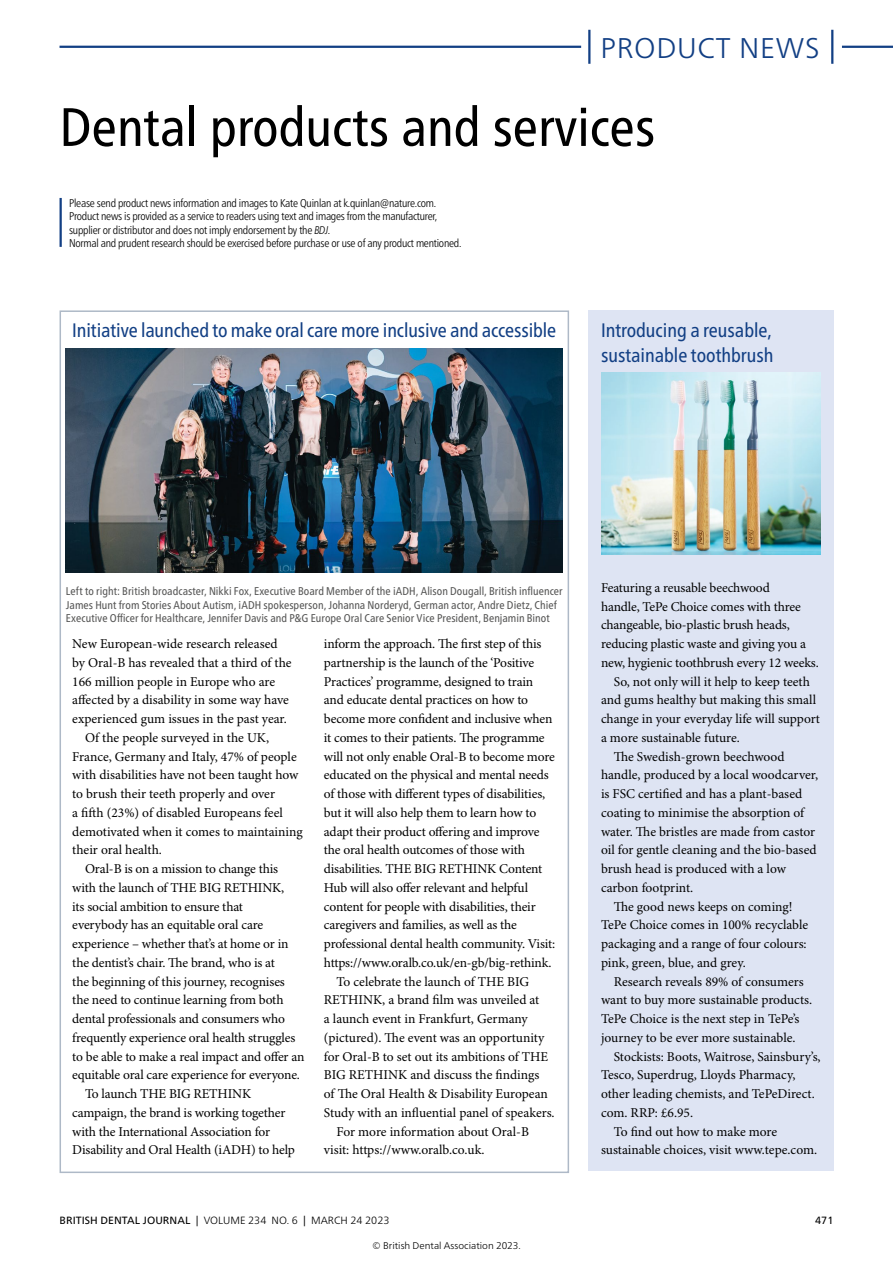
<style>
.page{position:relative;width:893px;height:1263px;background:#fff}
.page>*{position:absolute;margin:0;border:0;box-sizing:border-box;transform-origin:0 0}
.t1{font:54px "Frutiger Neue LT Pro Cn Rg 2";color:#000}
.t2{font:300 28.5px "Frutiger Neue LT Pro";letter-spacing:.025em;color:#123f84}
.Title_9_Cnd_13pt_286{font:19.5px/25.5px "Frutiger Neue LT Pro Cn Rg 2";letter-spacing:-.005em;color:#123f84}
.Para_9pt_ragged{font:13.5px/18.8px "Minion Pro";letter-spacing:-.01em;color:#000}
.Para_9pt_ragged_1st{font:13.5px/18.8px "Minion Pro";letter-spacing:-.01em;color:#000}
.t3{font:300 condensed 11.25px/13.5px "Frutiger Neue LT Pro";letter-spacing:-.02em;color:#000}
.Image_Caption_grey{font:condensed 11.25px/13.5px "Frutiger Neue LT Pro";letter-spacing:.005em;color:#565655}
.t4{font:300 10.5px "Frutiger Neue LT Pro";letter-spacing:.005em;color:#000}
.t5{font:10.5px "Frutiger Neue LT Pro";color:#000}
.t6{font:300 9.75px "Frutiger Neue LT Pro";color:#000}
.s1{font-style:italic}
.s2{font-weight:400}
</style>
<div class="page">
<hr style="left:60px;top:198px;width:2px;height:49px;background:#123f84">
<div style="left:588px;top:310px;width:245px;height:861px;background:#dee4f3"></div>
<img style="left:601px;top:372px;width:220px;height:182px">
<img style="left:66px;top:348px;width:497px;height:225px">
<hr style="left:60px;top:46px;width:521px;height:2px;background:#123f84">
<hr style="left:842px;top:46px;width:51px;height:2px;background:#123f84">
<hr style="left:588px;top:30px;width:2px;height:34px;background:#123f84">
<hr style="left:831px;top:30px;width:2px;height:34px;background:#123f84">
<h2 class="t2" style="left:601px;top:31px;width:221px">PRODUCT NEWS</h2>
<h1 class="t1" style="left:60px;top:95px;width:597px">Dental products and services</h1>
<p class="t3" style="left:69px;top:196px;width:394px">Please send product news information and images to Kate Quinlan at k.quinlan@nature.com.<br>Product news is provided as a service to readers using text and images from the manufacturer, supplier or distributor and does not imply endorsement by the <span class="s1">BDJ</span>.<br>Normal and prudent research should be exercised before purchase or use of any product mentioned.</p>
<p class="Title_9_Cnd_13pt_286" style="left:72px;top:317px;width:486px">Initiative launched to make oral care more inclusive and accessible</p>
<p class="Title_9_Cnd_13pt_286" style="left:601px;top:317px;width:174px">Introducing a reusable, sustainable toothbrush</p>
<p class="Image_Caption_grey" style="left:66px;top:585px;width:498px">Left to right: British broadcaster, Nikki Fox, Executive Board Member of the iADH, Alison Dougall, British influencer<br>James Hunt from Stories About Autism, iADH spokesperson, Johanna Norderyd, German actor, Andre Dietz, Chief<br>Executive Officer for Healthcare, Jennifer Davis and P&amp;G Europe Oral Care Senior Vice President, Benjamin Binot</p>
<p class="Para_9pt_ragged_1st" style="left:72px;top:635px;width:221px">New European-wide research released by Oral-B has revealed that a third of the 166 million people in Europe who are affected by a disability in some way have experienced gum issues in the past year.</p>
<p class="Para_9pt_ragged" style="left:72px;top:729px;width:232px;text-indent:13px">Of the people surveyed in the UK, France, Germany and Italy, 47% of people with disabilities have not been taught how to brush their teeth properly and over<br>a fifth (23%) of disabled Europeans feel demotivated when it comes to maintaining their oral health.</p>
<p class="Para_9pt_ragged" style="left:72px;top:860px;width:234px;text-indent:13px">Oral-B is on a mission to change this with the launch of THE BIG RETHINK,<br>its social ambition to ensure that<br>everybody has an equitable oral care experience – whether that’s at home or in the dentist’s chair. The brand, who is at<br>the beginning of this journey, recognises the need to continue learning from both dental professionals and consumers who frequently experience oral health struggles to be able to make a real impact and offer an equitable oral care experience for everyone.</p>
<p class="Para_9pt_ragged" style="left:72px;top:1085px;width:224px;text-indent:13px">To launch THE BIG RETHINK campaign, the brand is working together with the International Association for Disability and Oral Health (iADH) to help</p>
<p class="Para_9pt_ragged" style="left:324px;top:635px;width:233px">inform the approach. The first step of this partnership is the launch of the ‘Positive Practices’ programme, designed to train and educate dental practices on how to become more confident and inclusive when it comes to their patients. The programme will not only enable Oral-B to become more educated on the physical and mental needs of those with different types of disabilities, but it will also help them to learn how to adapt their product offering and improve the oral health outcomes of those with disabilities. THE BIG RETHINK Content Hub will also offer relevant and helpful content for people with disabilities, their caregivers and families, as well as the professional dental health community. Visit: https://www.oralb.co.uk/en-gb/big-rethink.</p>
<p class="Para_9pt_ragged" style="left:324px;top:972px;width:232px;text-indent:13px">To celebrate the launch of THE BIG RETHINK, a brand film was unveiled at<br>a launch event in Frankfurt, Germany (pictured). The event was an opportunity for Oral-B to set out its ambitions of THE BIG RETHINK and discuss the findings<br>of The Oral Health &amp; Disability European Study with an influential panel of speakers.</p>
<p class="Para_9pt_ragged" style="left:324px;top:1122px;width:207px;text-indent:13px">For more information about Oral-B visit: https://www.oralb.co.uk.</p>
<p class="Para_9pt_ragged_1st" style="left:601px;top:579px;width:219px">Featuring a reusable beechwood<br>handle, TePe Choice comes with three changeable, bio-plastic brush heads, reducing plastic waste and giving you a new, hygienic toothbrush every 12 weeks.</p>
<p class="Para_9pt_ragged" style="left:601px;top:672px;width:220px;text-indent:13px">So, not only will it help to keep teeth and gums healthy but making this small change in your everyday life will support a more sustainable future.</p>
<p class="Para_9pt_ragged" style="left:601px;top:747px;width:219px;text-indent:13px">The Swedish-grown beechwood handle, produced by a local woodcarver, is FSC certified and has a plant-based coating to minimise the absorption of water. The bristles are made from castor oil for gentle cleaning and the bio-based brush head is produced with a low carbon footprint.</p>
<p class="Para_9pt_ragged" style="left:601px;top:897px;width:209px;text-indent:13px">The good news keeps on coming!<br>TePe Choice comes in 100% recyclable packaging and a range of four colours: pink, green, blue, and grey.</p>
<p class="Para_9pt_ragged" style="left:601px;top:972px;width:213px;text-indent:13px">Research reveals 89% of consumers want to buy more sustainable products.<br>TePe Choice is the next step in TePe’s journey to be ever more sustainable.</p>
<p class="Para_9pt_ragged" style="left:601px;top:1047px;width:221px;text-indent:13px">Stockists: Boots, Waitrose, Sainsbury’s, Tesco, Superdrug, Lloyds Pharmacy, other leading chemists, and TePeDirect. com. RRP: £6.95.</p>
<p class="Para_9pt_ragged" style="left:601px;top:1122px;width:218px;text-indent:13px">To find out how to make more sustainable choices, visit www.tepe.com.</p>
<p class="t4" style="left:60px;top:1214px;width:331px"><span class="s2">BRITISH DENTAL JOURNAL |</span> VOLUME 234 NO. 6 <span class="s2">|</span> March 24 2023</p>
<p class="t5" style="left:815px;top:1214px;width:20px">471</p>
<p class="t6" style="left:372px;top:1240px;width:150px">© British Dental Association 2023.</p>
</div>
